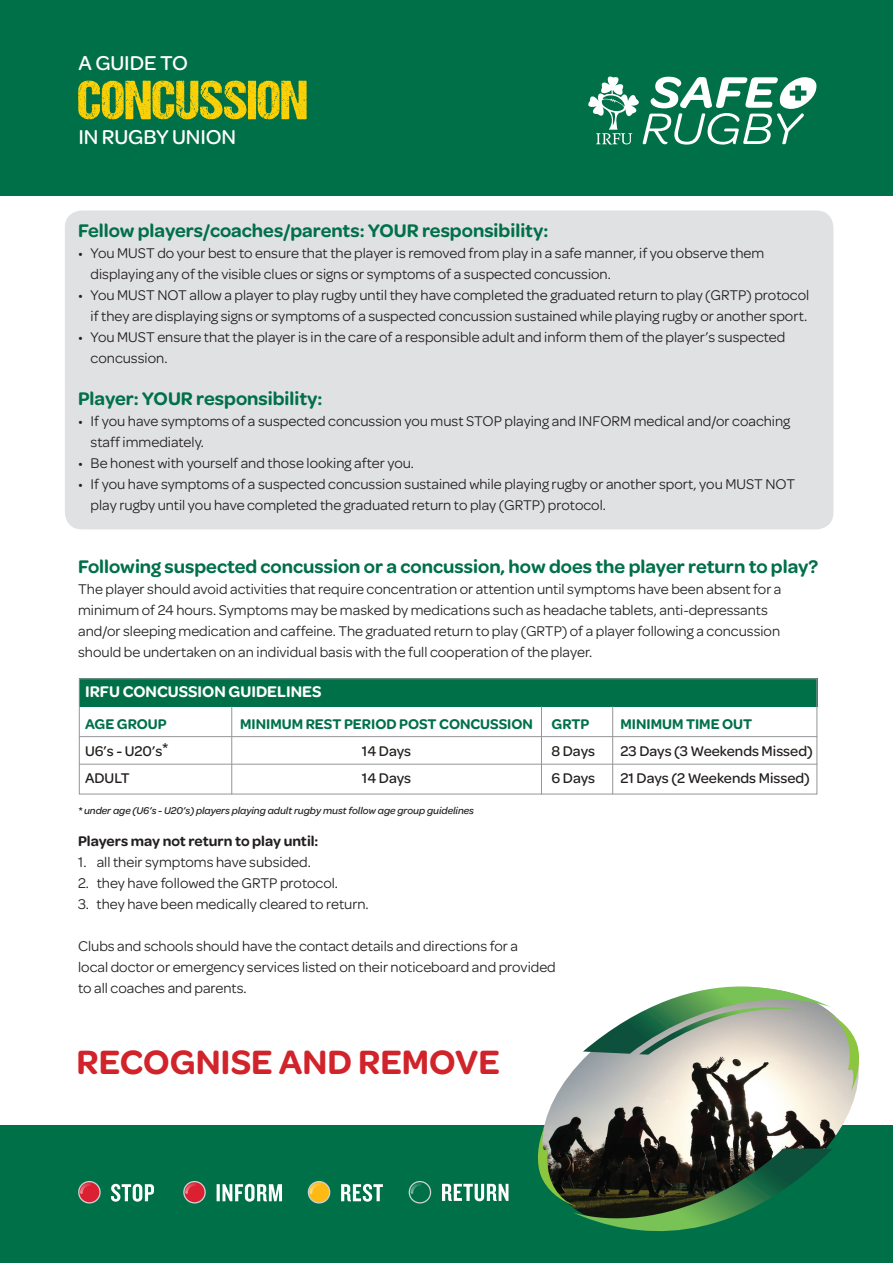
<style>
.page{position:relative;width:893px;height:1263px;background:#fff}
.page>*{position:absolute;margin:0;border:0;box-sizing:border-box;transform-origin:0 0}
.t1{font:600 36px "Omnes";color:#d1232a}
.t2{font:500 21.45px "Omnes";letter-spacing:-.005em;color:#fff}
.t3{font:600 19.5px "Omnes";color:#007049}
.t4{font:600 16.5px "Omnes";color:#fff}
.t5{font:15px/21px "Omnes";color:#231f20}
.t6{font:500 15px "Omnes";color:#231f20}
.t7{font:600 15px "Omnes";color:#007049}
.t8{font:600 15px "Omnes";color:#231f20}
.t9{font:italic 500 10.5px "Omnes";color:#231f20}
.s1{font-family:"Arial";font-weight:400;font-size:16.5px}
</style>
<div class="page">
<div style="left:0;top:0;width:893px;height:196px;background:#007049"></div>
<div style="left:0;top:1126px;width:893px;height:137px;background:#007049"></div>
<svg style="left:588px;top:76px;width:228px;height:69px"></svg>
<svg style="left:111px;top:1184px;width:43px;height:18px"></svg>
<div style="left:79px;top:1181px;width:21px;height:22px;background:#da2031;border-radius:50%"></div>
<div style="left:78px;top:1181px;width:23px;height:22px;border:1px solid #d1d2d4;border-radius:50%"></div>
<svg style="left:79px;top:1181px;width:14px;height:14px"></svg>
<svg style="left:217px;top:1184px;width:65px;height:18px"></svg>
<svg style="left:184px;top:1181px;width:21px;height:22px"></svg>
<div style="left:183px;top:1181px;width:23px;height:22px;border:1px solid #d1d2d4;border-radius:50%"></div>
<svg style="left:184px;top:1181px;width:14px;height:14px"></svg>
<svg style="left:341px;top:1184px;width:42px;height:18px"></svg>
<div style="left:308px;top:1181px;width:22px;height:22px;background:#fcba13;border-radius:50%"></div>
<div style="left:308px;top:1181px;width:22px;height:22px;border:1px solid #d1d2d4;border-radius:50%"></div>
<svg style="left:308px;top:1181px;width:14px;height:14px"></svg>
<svg style="left:442px;top:1184px;width:66px;height:17px"></svg>
<div style="left:409px;top:1181px;width:22px;height:22px;border:1px solid #d1d2d4;border-radius:50%"></div>
<svg style="left:409px;top:1181px;width:14px;height:14px"></svg>
<div style="left:65px;top:210px;width:768px;height:319px;background:#e0e1e3;border-radius:17px"></div>
<svg style="left:78px;top:81px;width:229px;height:38px"></svg>
<img style="left:523px;top:1059px;width:354px;height:80px">
<svg style="left:536px;top:1128px;width:297px;height:104px"></svg>
<svg style="left:583px;top:986px;width:278px;height:106px"></svg>
<div style="left:79px;top:678px;width:738px;height:28px;background:#007049"></div>
<hr style="left:79px;top:736px;width:738px;height:1px;background:#939598">
<hr style="left:79px;top:764px;width:738px;height:1px;background:#939598">
<hr style="left:231px;top:706px;width:1px;height:88px;background:#939598">
<hr style="left:541px;top:706px;width:1px;height:88px;background:#939598">
<hr style="left:612px;top:706px;width:1px;height:88px;background:#939598">
<div style="left:79px;top:678px;width:738px;height:116px;border:1px solid #939598"></div>
<p class="t2" style="left:78px;top:51px;width:111px">A GUIDE TO</p>
<p class="t2" style="left:78px;top:125px;width:159px">IN RUGBY UNION</p>
<p class="t3" style="left:78px;top:219px;width:472px">Fellow players/coaches/parents: YOUR responsibility:</p>
<p class="t5" style="left:91px;top:242px;width:675px;text-indent:-13px">• You MUST do your best to ensure that the player is removed from play in a safe manner, if you observe them displaying any of the visible clues or signs or symptoms of a suspected concussion.</p>
<p class="t5" style="left:78px;top:284px;width:733px;text-align:right">• You MUST NOT allow a player to play rugby until they have completed the graduated return to play (GRTP) protocol if they are displaying signs or symptoms of a suspected concussion sustained while playing rugby or another sport.</p>
<p class="t5" style="left:91px;top:326px;width:696px;text-indent:-13px">• You MUST ensure that the player is in the care of a responsible adult and inform them of the player’s suspected concussion.</p>
<p class="t3" style="left:78px;top:387px;width:246px">Player: YOUR responsibility:</p>
<p class="t5" style="left:91px;top:410px;width:701px;text-indent:-13px">• If you have symptoms of a suspected concussion you must STOP playing and INFORM medical and/or coaching staff immediately.</p>
<p class="t5" style="left:78px;top:452px;width:337px">• Be honest with yourself and those looking after you.</p>
<p class="t5" style="left:91px;top:473px;width:706px;text-indent:-13px">• If you have symptoms of a suspected concussion sustained while playing rugby or another sport, you MUST NOT play rugby until you have completed the graduated return to play (GRTP) protocol.</p>
<p class="t3" style="left:78px;top:555px;width:742px">Following suspected concussion or a concussion, how does the player return to play?</p>
<p class="t5" style="left:78px;top:578px;width:705px">The player should avoid activities that require concentration or attention until symptoms have been absent for a minimum of 24 hours. Symptoms may be masked by medications such as headache tablets, anti-depressants and/or sleeping medication and caffeine. The graduated return to play (GRTP) of a player following a concussion should be undertaken on an individual basis with the full cooperation of the player.</p>
<p class="t4" style="left:85px;top:683px;width:238px">IRFU CONCUSSION GUIDELINES</p>
<p class="t7" style="left:85px;top:715px;width:83px">AGE GROUP</p>
<p class="t7" style="left:240px;top:715px;width:351px">MINIMUM REST PERIOD POST CONCUSSION GRTP</p>
<p class="t7" style="left:621px;top:715px;width:133px">MINIMUM TIME OUT</p>
<p class="t6" style="left:85px;top:742px;width:85px">U6’s - U20’s<span class="s1">*</span></p>
<p class="t6" style="left:362px;top:742px;width:51px">14 Days</p>
<p class="t6" style="left:552px;top:742px;width:45px">8 Days</p>
<p class="t6" style="left:621px;top:742px;width:194px">23 Days (3 Weekends Missed)</p>
<p class="t6" style="left:85px;top:769px;width:46px">ADULT</p>
<p class="t6" style="left:362px;top:769px;width:51px">14 Days</p>
<p class="t6" style="left:552px;top:769px;width:45px">6 Days</p>
<p class="t6" style="left:621px;top:769px;width:191px">21 Days (2 Weekends Missed)</p>
<p class="t9" style="left:78px;top:805px;width:397px">* under age (U6’s - U20’s) players playing adult rugby must follow age group guidelines</p>
<p class="t8" style="left:78px;top:832px;width:242px">Players may not return to play until:</p>
<p class="t5" style="left:78px;top:851px;width:234px">1. all their symptoms have subsided.</p>
<p class="t5" style="left:78px;top:872px;width:261px">2. they have followed the GRTP protocol.</p>
<p class="t5" style="left:78px;top:893px;width:292px">3. they have been medically cleared to return.</p>
<p class="t5" style="left:78px;top:935px;width:441px">Clubs and schools should have the contact details and directions for a</p>
<p class="t5" style="left:78px;top:956px;width:479px">local doctor or emergency services listed on their noticeboard and provided</p>
<p class="t5" style="left:78px;top:977px;width:170px">to all coaches and parents.</p>
<p class="t1" style="left:77px;top:1041px;width:425px">RECOGNISE AND REMOVE</p>
</div>
